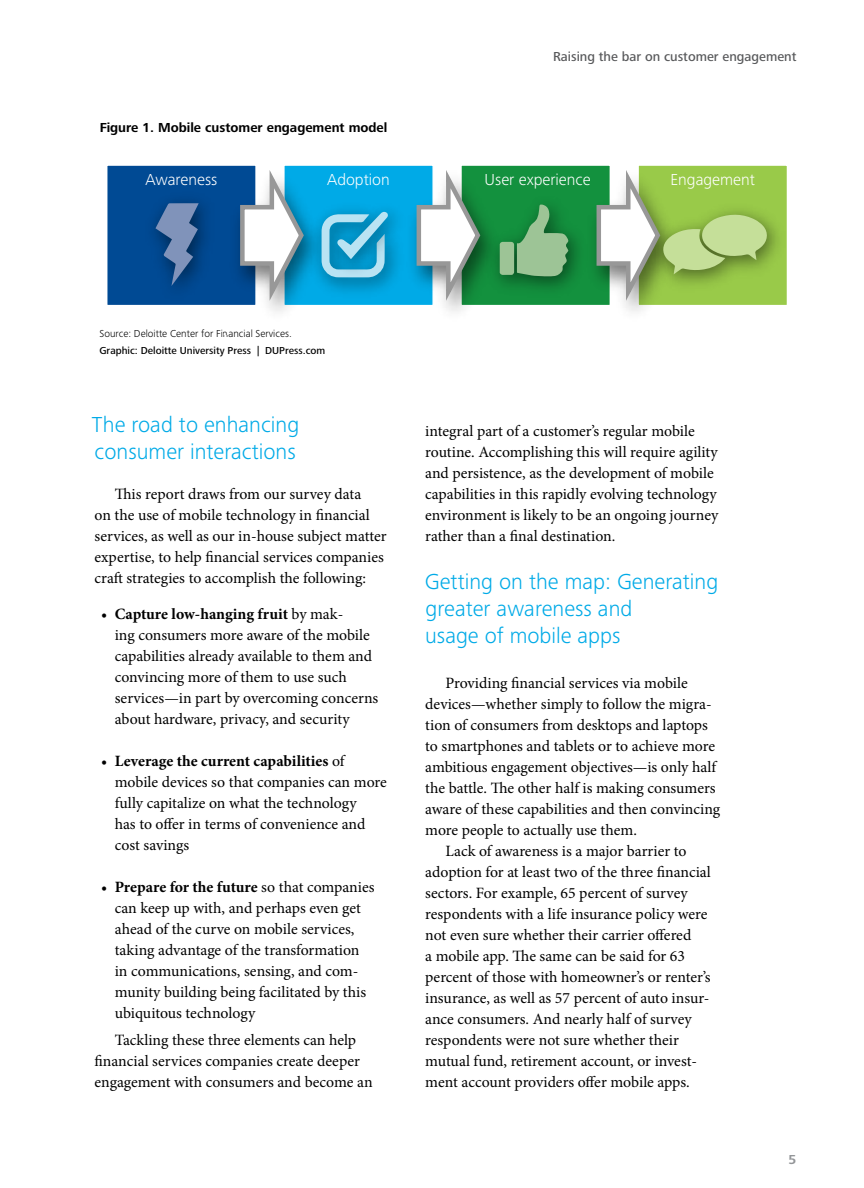
<style>
.page{position:relative;width:864px;height:1188px;background:#fff}
.page>*{position:absolute;margin:0;border:0;box-sizing:border-box;transform-origin:0 0}
.t1{font:300 22.5px/27px "Frutiger Next Pro";color:#00aae7}
.t2{font:300 16.5px "Frutiger Next Pro";color:#fff}
.t3{font:15.75px/21px "Minion Pro";color:#000}
.t4{font:700 13.5px "Frutiger Next Pro";color:#000}
.t5{font:500 13.5px "Frutiger Next Pro";color:#58595b}
.t6{font:700 13.5px "Frutiger Next Pro";color:#939598}
.t7{font:500 10.5px "Frutiger Next Pro";color:#000}
.t8{font:300 10.5px "Frutiger Next Pro";color:#000}
.s1{font-weight:700}
</style>
<div class="page">
<div style="left:107px;top:165px;width:149px;height:141px;background:#004a94"></div>
<div style="left:106px;top:164px;width:151px;height:142px;border:2px solid #fff"></div>
<div style="left:284px;top:165px;width:149px;height:141px;background:#00aae7"></div>
<div style="left:461px;top:165px;width:149px;height:141px;background:#13913e"></div>
<div style="left:638px;top:165px;width:149px;height:141px;background:#99ca49"></div>
<img style="left:224px;top:164px;width:108px;height:148px">
<svg style="left:238px;top:164px;width:68px;height:146px"></svg>
<img style="left:400px;top:165px;width:109px;height:147px">
<svg style="left:414px;top:165px;width:69px;height:145px"></svg>
<img style="left:136px;top:200px;width:88px;height:106px">
<svg style="left:155px;top:203px;width:44px;height:83px"></svg>
<img style="left:480px;top:187px;width:99px;height:117px">
<svg style="left:500px;top:205px;width:68px;height:71px"></svg>
<img style="left:769px;top:197px;width:18px;height:105px">
<svg style="left:594px;top:165px;width:175px;height:145px"></svg>
<img style="left:302px;top:196px;width:108px;height:109px">
<img style="left:318px;top:194px;width:96px;height:92px">
<svg style="left:322px;top:212px;width:67px;height:65px;background:#4fb2d6"></svg>
<p class="t5" style="left:553px;top:49px;width:245px">Raising the bar on customer engagement</p>
<p class="t4" style="left:100px;top:120px;width:289px">Figure 1. Mobile customer engagement model</p>
<p class="t2" style="left:145px;top:170px;width:74px">Awareness</p>
<p class="t2" style="left:327px;top:170px;width:64px">Adoption</p>
<p class="t2" style="left:485px;top:170px;width:107px">User experience</p>
<p class="t2" style="left:671px;top:170px;width:86px">Engagement</p>
<p class="t8" style="left:100px;top:328px;width:194px">Source: Deloitte Center for Financial Services.</p>
<p class="t7" style="left:100px;top:345px;width:227px">Graphic: Deloitte University Press | DUPress.com</p>
<h1 class="t1" style="left:92px;top:411px;width:209px">The road to enhancing consumer interactions</h1>
<p class="t3" style="left:94px;top:484px;width:294px;text-indent:20px">This report draws from our survey data<br>on the use of mobile technology in financial services, as well as our in-house subject matter expertise, to help financial services companies craft strategies to accomplish the following:</p>
<p class="t3" style="left:115px;top:604px;width:265px;text-indent:-13px">• <span class="s1">Capture low-hanging fruit</span> by mak-<br>ing consumers more aware of the mobile capabilities already available to them and convincing more of them to use such services—in part by overcoming concerns about hardware, privacy, and security</p>
<p class="t3" style="left:115px;top:751px;width:274px;text-indent:-13px">• <span class="s1">Leverage the current capabilities</span> of mobile devices so that companies can more fully capitalize on what the technology<br>has to offer in terms of convenience and cost savings</p>
<p class="t3" style="left:115px;top:877px;width:261px;text-indent:-13px">• <span class="s1">Prepare for the future</span> so that companies can keep up with, and perhaps even get ahead of the curve on mobile services, taking advantage of the transformation in communications, sensing, and com&shy;munity building being facilitated by this ubiquitous technology</p>
<p class="t3" style="left:94px;top:1030px;width:280px;text-indent:20px">Tackling these three elements can help financial services companies create deeper engagement with consumers and become an</p>
<p class="t3" style="left:425px;top:420px;width:295px">integral part of a customer’s regular mobile routine. Accomplishing this will require agility and persistence, as the development of mobile capabilities in this rapidly evolving technology environment is likely to be an ongoing journey rather than a final destination.</p>
<h1 class="t1" style="left:425px;top:568px;width:295px">Getting on the map: Generating greater awareness and<br>usage of mobile apps</h1>
<p class="t3" style="left:446px;top:673px;width:244px">Providing financial services via mobile</p>
<p class="t3" style="left:425px;top:694px;width:288px">devices—whether simply to follow the migra-</p>
<p class="t3" style="left:425px;top:715px;width:284px">tion of consumers from desktops and laptops</p>
<p class="t3" style="left:425px;top:736px;width:291px">to smartphones and tablets or to achieve more</p>
<p class="t3" style="left:425px;top:757px;width:292px">ambitious engagement objectives—is only half</p>
<p class="t3" style="left:425px;top:778px;width:292px">the battle. The other half is making consumers</p>
<p class="t3" style="left:425px;top:799px;width:296px">aware of these capabilities and then convincing</p>
<p class="t3" style="left:425px;top:820px;width:213px">more people to actually use them.</p>
<p class="t3" style="left:446px;top:841px;width:243px">Lack of awareness is a major barrier to</p>
<p class="t3" style="left:425px;top:862px;width:287px">adoption for at least two of the three financial</p>
<p class="t3" style="left:425px;top:883px;width:264px">sectors. For example, 65 percent of survey</p>
<p class="t3" style="left:425px;top:904px;width:284px">respondents with a life insurance policy were</p>
<p class="t3" style="left:425px;top:925px;width:268px">not even sure whether their carrier offered</p>
<p class="t3" style="left:425px;top:946px;width:261px">a mobile app. The same can be said for 63</p>
<p class="t3" style="left:425px;top:967px;width:287px">percent of those with homeowner’s or renter’s</p>
<p class="t3" style="left:425px;top:988px;width:286px">insurance, as well as 57 percent of auto insur-</p>
<p class="t3" style="left:425px;top:1009px;width:268px">ance consumers. And nearly half of survey</p>
<p class="t3" style="left:425px;top:1030px;width:255px">respondents were not sure whether their</p>
<p class="t3" style="left:425px;top:1050px;width:273px">mutual fund, retirement account, or invest-</p>
<p class="t3" style="left:425px;top:1071px;width:266px">ment account providers offer mobile apps.</p>
<p class="t6" style="left:789px;top:1152px;width:9px">5</p>
</div>
